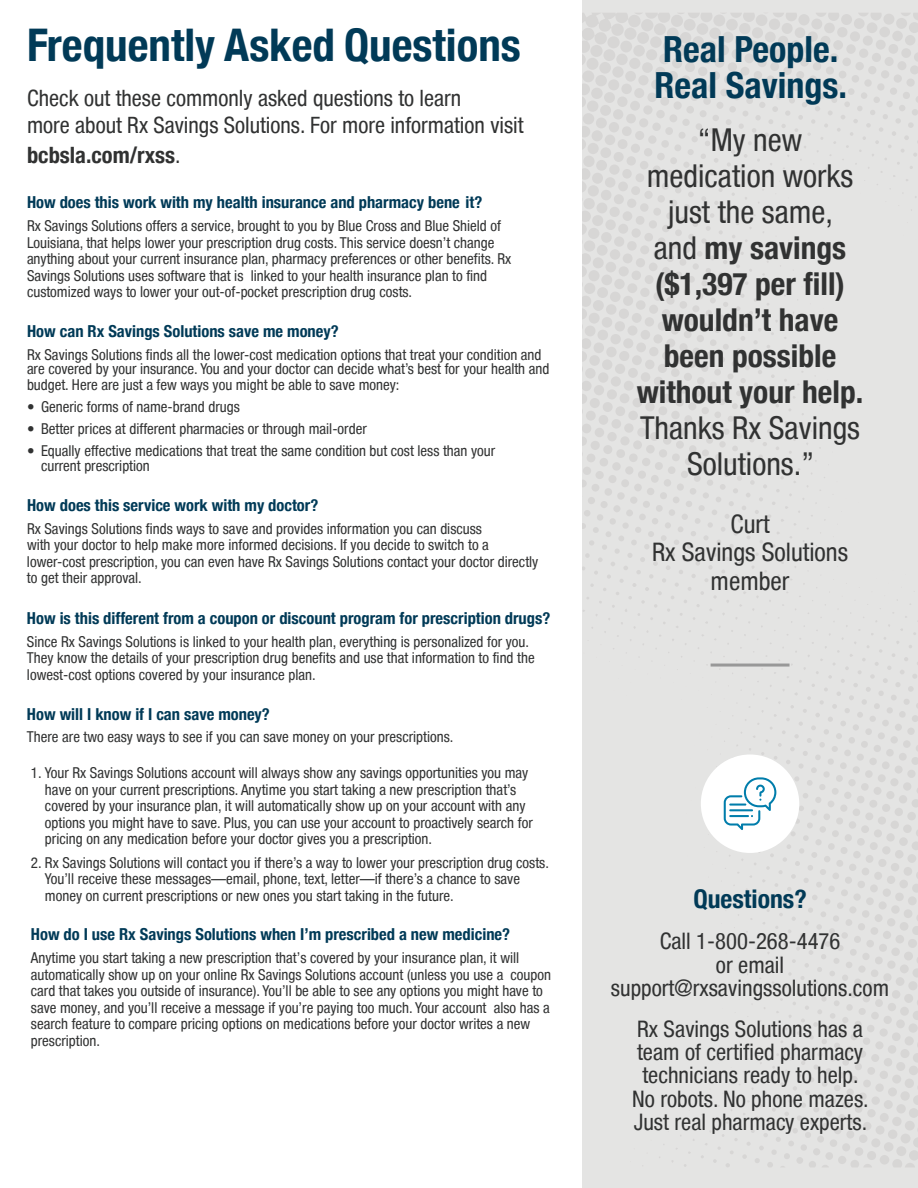
<style>
.page{position:relative;width:918px;height:1188px;background:#fff}
.page>*{position:absolute;margin:0;border:0;box-sizing:border-box;transform-origin:0 0}
.t1{font:700 condensed 45px "Helvetica Neue";color:#013a57}
.t2{font:700 condensed 36px/36.6px "Helvetica Neue";color:#013a57}
.t3{font:700 condensed 31.5px/36px "Helvetica Neue";color:#313232;text-align:center}
.t4{font:700 condensed 25.8px "Helvetica Neue";color:#013a57}
.t5{font:condensed 25.5px/28.5px "Helvetica Neue Condensed";color:#313232;text-align:center}
.t6{font:condensed 22.8px/23.2px "Helvetica Neue Condensed";color:#313232;text-align:center}
.t7{font:condensed 22.5px/27px "Helvetica Neue Condensed";color:#313232}
.t8{font:700 condensed 22.5px "Helvetica Neue";color:#313232}
.t9{font:700 condensed 16.5px "Helvetica Neue";color:#013a57}
.t10{font:condensed 15px/16.5px "Helvetica Neue Condensed";color:#313232}
.s1{font-family:"Helvetica Neue Condensed";font-weight:400}
</style>
<div class="page">
<div style="left:582px;top:0;width:336px;height:1188px;background:#e4e4e3"></div>
<svg style="left:582px;top:13px;width:336px;height:1154px"></svg>
<hr style="left:711px;top:664px;width:79px;height:3px;background:#989898">
<div style="left:701px;top:755px;width:98px;height:98px;background:#fff;border-radius:50%"></div>
<svg style="left:724px;top:777px;width:52px;height:53px"></svg>
<p class="t1" style="left:27px;top:8px;width:495px">Frequently Asked Questions</p>
<p class="t7" style="left:27px;top:84px;width:498px">Check out these commonly asked questions to learn<br>more about Rx Savings Solutions. For more information visit</p>
<p class="t8" style="left:27px;top:136px;width:155px">bcbsla.com/rxss<span class="s1">.</span></p>
<p class="t9" style="left:27px;top:188px;width:457px">How does this work with my health insurance and pharmacy bene it?</p>
<p class="t10" style="left:27px;top:218px;width:486px">Rx Savings Solutions offers a service, brought to you by Blue Cross and Blue Shield of Louisiana, that helps lower your prescription drug costs. This service doesn’t change anything about your current insurance plan, pharmacy preferences or other benefits. Rx Savings Solutions uses software that is linked to your health insurance plan to find customized ways to lower your out-of-pocket prescription drug costs.</p>
<p class="t9" style="left:27px;top:318px;width:313px">How can Rx Savings Solutions save me money?</p>
<p class="t10" style="left:27px;top:348px;width:524px;line-height:13.4px">Rx Savings Solutions finds all the lower-cost medication options that treat your condition and are covered by your insurance. You and your doctor can decide what’s best for your health and</p>
<p class="t10" style="left:27px;top:377px;width:374px">budget. Here are just a few ways you might be able to save money:</p>
<p class="t10" style="left:27px;top:399px;width:214px">• Generic forms of name-brand drugs</p>
<p class="t10" style="left:27px;top:420px;width:341px">• Better prices at different pharmacies or through mail-order</p>
<p class="t10" style="left:41px;top:443px;width:456px;line-height:15px;text-indent:-14px">• Equally effective medications that treat the same condition but cost less than your current prescription</p>
<p class="t9" style="left:27px;top:491px;width:293px">How does this service work with my doctor?</p>
<p class="t10" style="left:27px;top:520px;width:513px">Rx Savings Solutions finds ways to save and provides information you can discuss<br>with your doctor to help make more informed decisions. If you decide to switch to a lower-cost prescription, you can even have Rx Savings Solutions contact your doctor directly to get their approval.</p>
<p class="t9" style="left:27px;top:604px;width:525px">How is this different from a coupon or discount program for prescription drugs?</p>
<p class="t10" style="left:27px;top:633px;width:509px">Since Rx Savings Solutions is linked to your health plan, everything is personalized for you.<br>They know the details of your prescription drug benefits and use that information to find the lowest-cost options covered by your insurance plan.</p>
<p class="t9" style="left:27px;top:700px;width:244px">How will I know if I can save money?</p>
<p class="t10" style="left:27px;top:728px;width:428px">There are two easy ways to see if you can save money on your prescriptions.</p>
<p class="t10" style="left:45px;top:765px;width:489px;text-indent:-14px">1. Your Rx Savings Solutions account will always show any savings opportunities you may have on your current prescriptions. Anytime you start taking a new prescription that’s covered by your insurance plan, it will automatically show up on your account with any options you might have to save. Plus, you can use your account to proactively search for pricing on any medication before your doctor gives you a prescription.</p>
<p class="t10" style="left:45px;top:854px;width:506px;text-indent:-14px">2. Rx Savings Solutions will contact you if there’s a way to lower your prescription drug costs.<br>You’ll receive these messages—email, phone, text, letter—if there’s a chance to save money on current prescriptions or new ones you start taking in the future.</p>
<p class="t9" style="left:31px;top:920px;width:481px">How do I use Rx Savings Solutions when I’m prescribed a new medicine?</p>
<p class="t10" style="left:31px;top:949px;width:522px">Anytime you start taking a new prescription that’s covered by your insurance plan, it will automatically show up on your online Rx Savings Solutions account (unless you use a coupon card that takes you outside of insurance). You’ll be able to see any options you might have to save money, and you’ll receive a message if you’re paying too much. Your account also has a search feature to compare pricing options on medications before your doctor writes a new prescription.</p>
<p class="t2" style="left:654px;top:28px;width:194px">Real People.<br>Real Savings.</p>
<p class="t3" style="left:637px;top:119px;width:228px"><span class="s1">“My new medication works just the same,<br>and</span> my savings ($1,397 per fill) wouldn’t have been possible without your help.<br><span class="s1">Thanks Rx Savings<br>Solutions.”</span></p>
<p class="t5" style="left:652px;top:509px;width:198px">Curt<br>Rx Savings Solutions member</p>
<p class="t4" style="left:693px;top:878px;width:115px">Questions?</p>
<p class="t6" style="left:611px;top:930px;width:280px">Call 1-800-268-4476<br>or email support@rxsavingssolutions.com</p>
<p class="t6" style="left:632px;top:1017px;width:238px">Rx Savings Solutions has a team of certified pharmacy technicians ready to help.<br>No robots. No phone mazes.<br>Just real pharmacy experts.</p>
</div>
